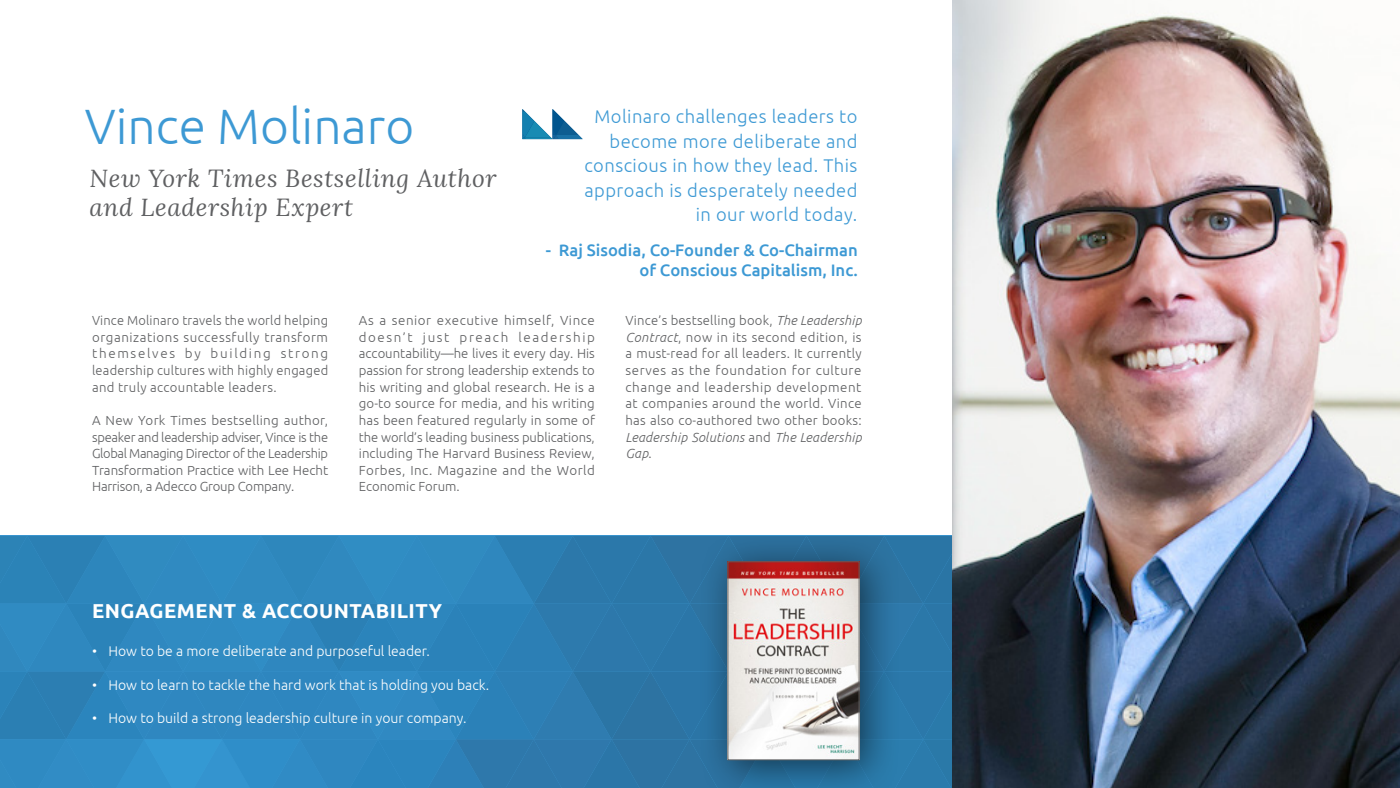
<style>
.page{position:relative;width:1400px;height:788px;background:#fff}
.page>*{position:absolute;margin:0;border:0;box-sizing:border-box;transform-origin:0 0}
.t1{font:300 49.61px "Ubuntu";color:#3d99d4}
.t2{font:italic 24.5px/29.4px "Lora";letter-spacing:.025em;color:#5f6062}
.t3{font:700 20.12px "Ubuntu";letter-spacing:.025em;color:#fff}
.t4{font:300 18.38px/24.5px "Ubuntu";letter-spacing:.025em;color:#3d99d4;text-align:right}
.t5{font:500 16.62px/19.9px "Ubuntu";color:#3d99d4;text-align:right}
.t6{font:300 14px "Ubuntu";color:#fff}
.t7{font:300 13.12px/16.6px "Ubuntu";letter-spacing:.02em;color:#5f6062;text-align:justify}
.s1{font-style:italic}
</style>
<div class="page">
<svg style="left:0;top:536px;width:953px;height:252px;background:#2d82b8"></svg>
<svg style="left:522px;top:109px;width:61px;height:30px"></svg>
<img style="left:953px;top:0;width:447px;height:788px">
<div style="left:699px;top:532px;width:202px;height:256px;background:#000;opacity:.55"></div>
<img style="left:730px;top:563px;width:127px;height:195px">
<div style="left:728px;top:561px;width:131px;height:199px;border:1px solid #5f6062"></div>
<h1 class="t1" style="left:85px;top:96px;width:331px">Vince Molinaro</h1>
<h2 class="t2" style="left:89px;top:163px;width:409px">New York Times Bestselling Author and Leadership Expert</h2>
<h3 class="t4" style="left:584px;top:104px;width:275px">Molinaro challenges leaders to become more deliberate and conscious in how they lead. This approach is desperately needed in our world today.</h3>
<p class="t5" style="left:546px;top:239px;width:313px">- Raj Sisodia, Co-Founder &amp; Co-Chairman of Conscious Capitalism, Inc.</p>
<p class="t7" style="left:92px;top:312px;width:238px">Vince Molinaro travels the world helping organizations successfully transform themselves by building strong leadership cultures with highly engaged and truly accountable leaders.</p>
<p class="t7" style="left:92px;top:411px;width:238px">A New York Times bestselling author, speaker and leadership adviser, Vince is the Global Managing Director of the Leadership Transformation Practice with Lee Hecht Harrison, a Adecco Group Company.</p>
<p class="t7" style="left:359px;top:312px;width:238px">As a senior executive himself, Vince doesn’t just preach leadership accountability—he lives it every day. His passion for strong leadership extends to his writing and global research. He is a go-to source for media, and his writing has been featured regularly in some of the world’s leading business publications, including The Harvard Business Review, Forbes, Inc. Magazine and the World Economic Forum.</p>
<p class="t7" style="left:626px;top:312px;width:238px">Vince’s bestselling book, <span class="s1">The Leadership Contract</span>, now in its second edition, is a must-read for all leaders. It currently serves as the foundation for culture change and leadership development at companies around the world. Vince has also co-authored two other books:<br><span class="s1">Leadership Solutions</span> and <span class="s1">The Leadership Gap</span>.</p>
<h3 class="t3" style="left:92px;top:598px;width:352px">ENGAGEMENT &amp; ACCOUNTABILITY</h3>
<p class="t6" style="left:92px;top:642px;width:7px">•</p>
<p class="t6" style="left:92px;top:676px;width:7px">•</p>
<p class="t6" style="left:92px;top:710px;width:7px">•</p>
<p class="t6" style="left:108px;top:642px;width:323px">How to be a more deliberate and purposeful leader.</p>
<p class="t6" style="left:108px;top:676px;width:382px">How to learn to tackle the hard work that is holding you back.</p>
<p class="t6" style="left:108px;top:709px;width:360px">How to build a strong leadership culture in your company.</p>
</div>
